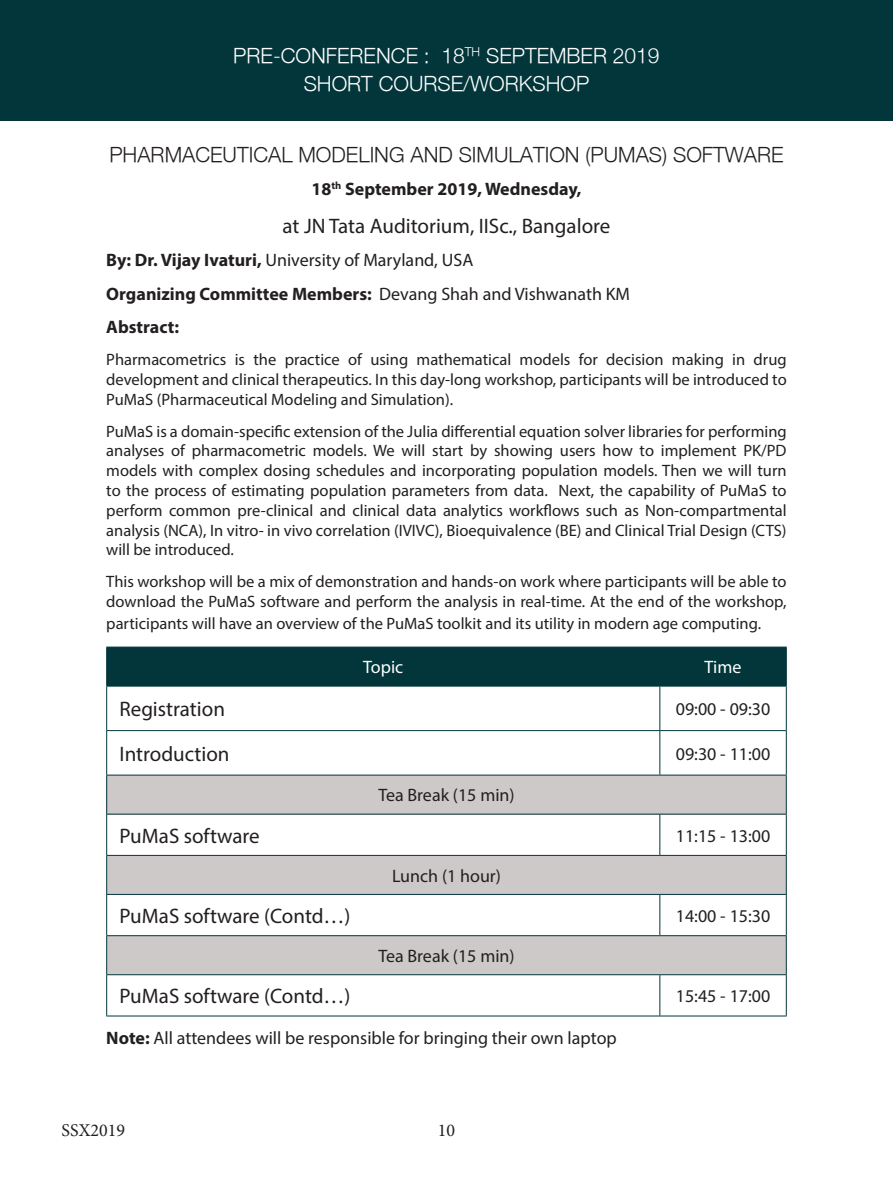
<style>
.page{position:relative;width:893px;height:1191px;background:#fff}
.page>*{position:absolute;margin:0;border:0;box-sizing:border-box;transform-origin:0 0}
.t1{font:21px "Myriad Pro";color:#231f20}
.t2{font:300 21px "Helvetica Neue";color:#fff}
.t3{font:300 21px "Helvetica Neue";color:#231f20}
.t4{font:18px "Myriad Pro";color:#231f20}
.t5{font:700 18px "Myriad Pro";color:#231f20}
.t6{font:18px "Minion Pro";color:#231f20}
.t7{font:18px "Myriad Pro";color:#fff}
.t8{font:16.5px/19.8px "Myriad Pro";color:#231f20;text-align:justify}
.s1{font-weight:700}
.s2{font-weight:400}
</style>
<div class="page">
<div style="left:0;top:0;width:893px;height:120px;background:#02363b"></div>
<div style="left:107px;top:647px;width:679px;height:38px;background:#02363b"></div>
<div style="left:107px;top:775px;width:679px;height:39px;background:#cdc9c8"></div>
<svg style="left:107px;top:856px;width:679px;height:118px;fill:#cdc9c8"></svg>
<hr style="left:106px;top:646px;width:554px;height:1px;background:#02363b">
<hr style="left:106px;top:647px;width:1px;height:38px;background:#02363b">
<hr style="left:660px;top:646px;width:127px;height:1px;background:#02363b">
<hr style="left:659px;top:647px;width:1px;height:38px;background:#02363b">
<hr style="left:786px;top:647px;width:1px;height:38px;background:#02363b">
<hr style="left:106px;top:685px;width:554px;height:1px;background:#02363b">
<hr style="left:106px;top:686px;width:1px;height:44px;background:#02363b">
<hr style="left:660px;top:685px;width:127px;height:1px;background:#02363b">
<hr style="left:659px;top:686px;width:1px;height:44px;background:#02363b">
<hr style="left:786px;top:686px;width:1px;height:44px;background:#02363b">
<hr style="left:106px;top:730px;width:554px;height:1px;background:#02363b">
<hr style="left:106px;top:731px;width:1px;height:43px;background:#02363b">
<hr style="left:660px;top:730px;width:127px;height:1px;background:#02363b">
<hr style="left:659px;top:731px;width:1px;height:43px;background:#02363b">
<hr style="left:786px;top:731px;width:1px;height:43px;background:#02363b">
<hr style="left:106px;top:774px;width:554px;height:1px;background:#02363b">
<hr style="left:106px;top:775px;width:1px;height:38px;background:#02363b">
<hr style="left:660px;top:774px;width:127px;height:1px;background:#02363b">
<hr style="left:786px;top:775px;width:1px;height:38px;background:#02363b">
<hr style="left:106px;top:813px;width:554px;height:1px;background:#02363b">
<hr style="left:106px;top:814px;width:1px;height:41px;background:#02363b">
<hr style="left:660px;top:813px;width:127px;height:1px;background:#02363b">
<hr style="left:659px;top:814px;width:1px;height:41px;background:#02363b">
<hr style="left:786px;top:814px;width:1px;height:41px;background:#02363b">
<hr style="left:106px;top:855px;width:554px;height:1px;background:#02363b">
<hr style="left:106px;top:855px;width:1px;height:39px;background:#02363b">
<hr style="left:660px;top:855px;width:127px;height:1px;background:#02363b">
<hr style="left:786px;top:855px;width:1px;height:39px;background:#02363b">
<hr style="left:106px;top:894px;width:554px;height:1px;background:#02363b">
<hr style="left:106px;top:894px;width:1px;height:41px;background:#02363b">
<hr style="left:660px;top:894px;width:127px;height:1px;background:#02363b">
<hr style="left:659px;top:894px;width:1px;height:41px;background:#02363b">
<hr style="left:786px;top:894px;width:1px;height:41px;background:#02363b">
<hr style="left:106px;top:935px;width:554px;height:1px;background:#02363b">
<hr style="left:106px;top:936px;width:1px;height:38px;background:#02363b">
<hr style="left:660px;top:935px;width:127px;height:1px;background:#02363b">
<hr style="left:786px;top:936px;width:1px;height:38px;background:#02363b">
<hr style="left:106px;top:974px;width:554px;height:1px;background:#02363b">
<hr style="left:106px;top:975px;width:1px;height:40px;background:#02363b">
<hr style="left:660px;top:974px;width:127px;height:1px;background:#02363b">
<hr style="left:659px;top:975px;width:1px;height:40px;background:#02363b">
<hr style="left:786px;top:975px;width:1px;height:40px;background:#02363b">
<hr style="left:106px;top:1015px;width:554px;height:1px;background:#02363b">
<hr style="left:660px;top:1015px;width:127px;height:1px;background:#02363b">
<hr style="left:892px;top:0;width:1px;height:122px;background:#332818">
<p class="t2" style="left:233px;top:43px;width:428px">PRE-CONFERENCE : 18<sup>TH</sup> SEPTEMBER 2019</p>
<p class="t2" style="left:304px;top:71px;width:287px">SHORT COURSE/WORKSHOP</p>
<p class="t3" style="left:109px;top:141px;width:676px">PHARMACEUTICAL MODELING AND SIMULATION (PUMAS) SOFTWARE</p>
<p class="t5" style="left:311px;top:177px;width:272px">18<sup>th</sup> September 2019, Wednesday,</p>
<p class="t1" style="left:283px;top:212px;width:329px">at JN Tata Auditorium, IISc., Bangalore</p>
<p class="t4" style="left:106px;top:249px;width:369px"><span class="s1">By: Dr. Vijay Ivaturi,</span> University of Maryland, USA</p>
<p class="t5" style="left:106px;top:282px;width:525px">Organizing Committee Members: <span class="s2">Devang Shah and Vishwanath KM</span></p>
<p class="t5" style="left:106px;top:315px;width:74px">Abstract:</p>
<p class="t8" style="left:106px;top:349px;width:682px">Pharmacometrics is the practice of using mathematical models for decision making in drug development and clinical therapeutics. In this day-long workshop, participants will be introduced to PuMaS (Pharmaceutical Modeling and Simulation).</p>
<p class="t8" style="left:106px;top:421px;width:682px">PuMaS is a domain-specific extension of the Julia differential equation solver libraries for performing analyses of pharmacometric models. We will start by showing users how to implement PK/PD models with complex dosing schedules and incorporating population models. Then we will turn to the process of estimating population parameters from data. Next, the capability of PuMaS to perform common pre-clinical and clinical data analytics workflows such as Non-compartmental analysis (NCA), In vitro- in vivo correlation (IVIVC), Bioequivalence (BE) and Clinical Trial Design (CTS) will be introduced.</p>
<p class="t8" style="left:106px;top:571px;width:682px">This workshop will be a mix of demonstration and hands-on work where participants will be able to download the PuMaS software and perform the analysis in real-time. At the end of the workshop,</p>
<p class="t8" style="left:106px;top:613px;width:656px">participants will have an overview of the PuMaS toolkit and its utility in modern age computing.</p>
<p class="t7" style="left:363px;top:656px;width:42px">Topic</p>
<p class="t7" style="left:705px;top:656px;width:38px">Time</p>
<p class="t1" style="left:119px;top:696px;width:107px">Registration</p>
<p class="t4" style="left:676px;top:698px;width:96px">09:00 - 09:30</p>
<p class="t1" style="left:119px;top:740px;width:112px">Introduction</p>
<p class="t4" style="left:676px;top:742px;width:96px">09:30 - 11:00</p>
<p class="t4" style="left:378px;top:784px;width:138px">Tea Break (15 min)</p>
<p class="t1" style="left:119px;top:822px;width:142px">PuMaS software</p>
<p class="t4" style="left:676px;top:824px;width:96px">11:15 - 13:00</p>
<p class="t4" style="left:392px;top:864px;width:110px">Lunch (1 hour)</p>
<p class="t1" style="left:119px;top:903px;width:233px">PuMaS software (Contd…)</p>
<p class="t4" style="left:676px;top:904px;width:96px">14:00 - 15:30</p>
<p class="t4" style="left:378px;top:944px;width:138px">Tea Break (15 min)</p>
<p class="t1" style="left:119px;top:983px;width:233px">PuMaS software (Contd…)</p>
<p class="t4" style="left:676px;top:985px;width:96px">15:45 - 17:00</p>
<p class="t4" style="left:106px;top:1026px;width:512px"><span class="s1">Note:</span> All attendees will be responsible for bringing their own laptop</p>
<p class="t6" style="left:62px;top:1118px;width:65px">SSX2019</p>
<p class="t6" style="left:438px;top:1118px;width:19px">10</p>
</div>
